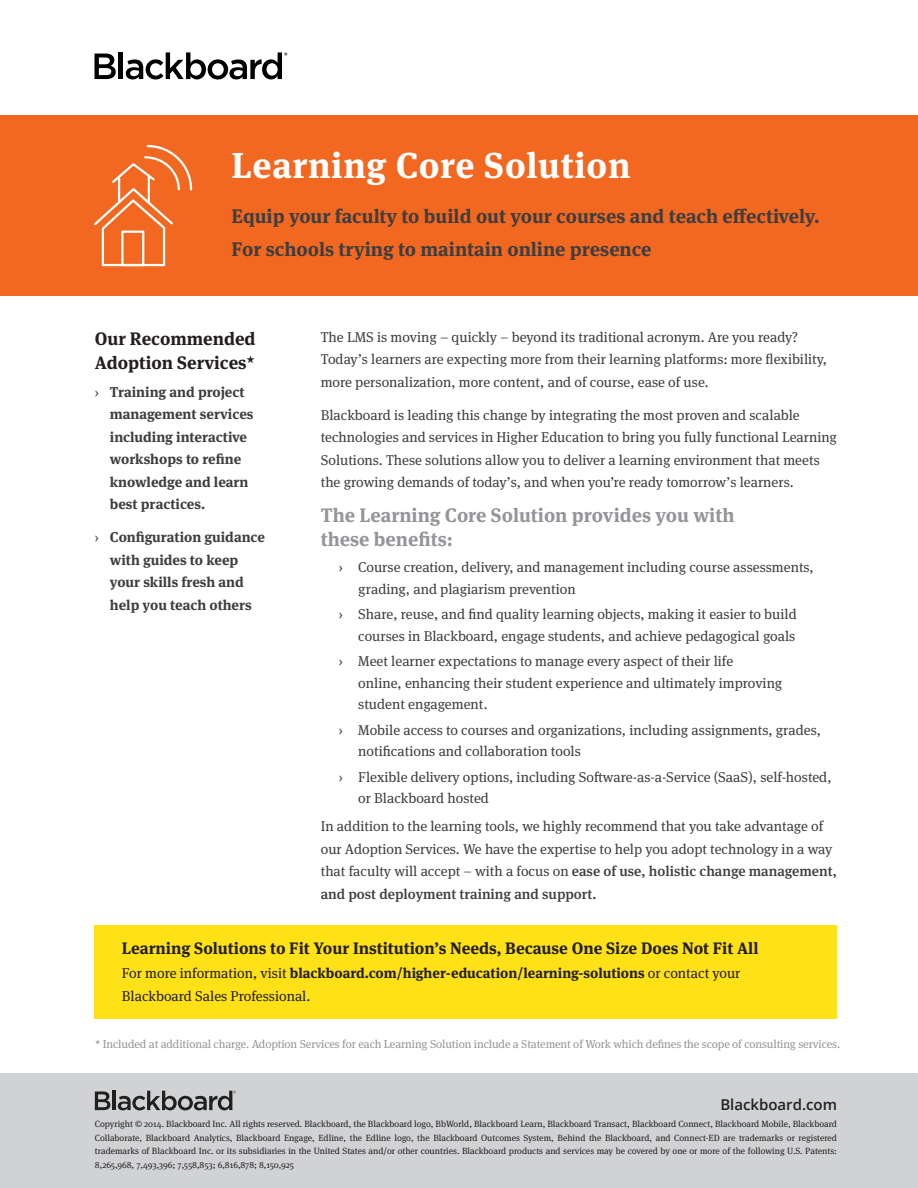
<style>
.page{position:relative;width:918px;height:1188px;background:#fff}
.page>*{position:absolute;margin:0;border:0;box-sizing:border-box;transform-origin:0 0}
.Cover_Header{font:700 36px "Meta Serif OT";letter-spacing:.02em;color:#fff}
.Intro_Paragraph{font:700 19.5px "Meta Serif OT";color:#3e3e3f}
.t1{font:700 19.5px/24px "Meta Serif OT";color:#939598}
.t2{font:700 18px/24px "Meta Serif OT";color:#231f20}
.Body_copy{font:700 16.5px "Meta Serif OT";color:#231f20}
.t3{font:600 15px "Open Sans";color:#231f20}
.Body_copy-2{font:14.25px/22.5px "Meta Serif OT";color:#3e3e3f}
.t4{font:700 14.25px/22.5px "Meta Serif OT";color:#3e3e3f}
.Body_copy-3{font:14.25px/22.5px "Meta Serif OT";color:#231f20}
.body{font:11.55px "Meta Serif OT";letter-spacing:-.01em;color:#939598}
.Legal__back_cover{font:9px/13.5px "Meta Serif OT";color:#231f20;text-align:justify}
.s1{font-weight:400}
.s2{font-weight:500}
.s3{font-weight:700}
</style>
<div class="page">
<svg style="left:94px;top:54px;width:22px;height:25px"></svg>
<hr style="left:119px;top:52px;width:4px;height:27px;background:#000">
<svg style="left:126px;top:52px;width:161px;height:28px"></svg>
<div style="left:0;top:116px;width:918px;height:180px;background:#f36821"></div>
<svg style="left:94px;top:145px;width:99px;height:122px"></svg>
<div style="left:0;top:1073px;width:918px;height:115px;background:#d1d2d4"></div>
<svg style="left:95px;top:1091px;width:15px;height:19px"></svg>
<hr style="left:113px;top:1091px;width:3px;height:19px;background:#231f20">
<svg style="left:118px;top:1091px;width:118px;height:19px"></svg>
<div style="left:95px;top:926px;width:742px;height:93px;background:#ffe117"></div>
<p class="Cover_Header" style="left:231px;top:143px;width:401px">Learning Core Solution</p>
<p class="Intro_Paragraph" style="left:231px;top:204px;width:590px">Equip your faculty to build out your courses and teach effectively.</p>
<p class="Intro_Paragraph" style="left:231px;top:237px;width:422px">For schools trying to maintain online presence</p>
<p class="t2" style="left:95px;top:326px;width:162px">Our Recommended<br>Adoption Services*</p>
<p class="t4" style="left:110px;top:381px;width:145px;text-indent:-15px"><span class="s1">›</span> Training and project management services including interactive workshops to refine knowledge and learn best practices.</p>
<p class="t4" style="left:110px;top:526px;width:157px;text-indent:-15px"><span class="s1">›</span> Configuration guidance with guides to keep your skills fresh and help you teach others</p>
<p class="Body_copy-2" style="left:321px;top:326px;width:508px">The LMS is moving – quickly – beyond its traditional acronym. Are you ready?<br>Today’s learners are expecting more from their learning platforms: more flexibility, more personalization, more content, and of course, ease of use.</p>
<p class="Body_copy-2" style="left:321px;top:403px;width:518px">Blackboard is leading this change by integrating the most proven and scalable technologies and services in Higher Education to bring you fully functional Learning Solutions. These solutions allow you to deliver a learning environment that meets the growing demands of today’s, and when you’re ready tomorrow’s learners.</p>
<p class="t1" style="left:321px;top:504px;width:415px">The Learning Core Solution provides you with these benefits:</p>
<p class="Body_copy-2" style="left:358px;top:556px;width:457px;line-height:21.8px;text-indent:-20px">› Course creation, delivery, and management including course assessments, grading, and plagiarism prevention</p>
<p class="Body_copy-2" style="left:339px;top:603px;width:460px;line-height:21.8px;text-align:right">› Share, reuse, and find quality learning objects, making it easier to build courses in Blackboard, engage students, and achieve pedagogical goals</p>
<p class="Body_copy-2" style="left:358px;top:650px;width:426px;line-height:21.8px;text-indent:-20px">› Meet learner expectations to manage every aspect of their life<br>online, enhancing their student experience and ultimately improving student engagement.</p>
<p class="Body_copy-2" style="left:358px;top:719px;width:464px;line-height:21.8px;text-indent:-20px">› Mobile access to courses and organizations, including assignments, grades, notifications and collaboration tools</p>
<p class="Body_copy-2" style="left:358px;top:766px;width:475px;line-height:21.8px;text-indent:-20px">› Flexible delivery options, including Software-as-a-Service (SaaS), self-hosted, or Blackboard hosted</p>
<p class="Body_copy-2" style="left:321px;top:815px;width:518px">In addition to the learning tools, we highly recommend that you take advantage of our Adoption Services. We have the expertise to help you adopt technology in a way that faculty will accept – with a focus on <span class="s2">ease of use, holistic change management, and post deployment training and support.</span></p>
<p class="Body_copy" style="left:122px;top:938px;width:638px">Learning Solutions to Fit Your Institution’s Needs, Because One Size Does Not Fit All</p>
<p class="Body_copy-3" style="left:122px;top:962px;width:620px">For more information, visit <span class="s3">blackboard.com/higher-education/learning-solutions</span> or contact your<br>Blackboard Sales Professional.</p>
<p class="body" style="left:95px;top:1037px;width:747px">* Included at additional charge. Adoption Services for each Learning Solution include a Statement of Work which defines the scope of consulting services.</p>
<p class="t3" style="left:720px;top:1095px;width:118px">Blackboard.com</p>
<p class="Legal__back_cover" style="left:95px;top:1117px;width:744px">Copyright © 2014. Blackboard Inc. All rights reserved. Blackboard, the Blackboard logo, BbWorld, Blackboard Learn, Blackboard Transact, Blackboard Connect, Blackboard Mobile, Blackboard Collaborate, Blackboard Analytics, Blackboard Engage, Edline, the Edline logo, the Blackboard Outcomes System, Behind the Blackboard, and Connect-ED are trademarks or registered trademarks of Blackboard Inc. or its subsidiaries in the United States and/or other countries. Blackboard products and services may be covered by one or more of the following U.S. Patents:<br>8,265,968, 7,493,396; 7,558,853; 6,816,878; 8,150,925</p>
</div>
